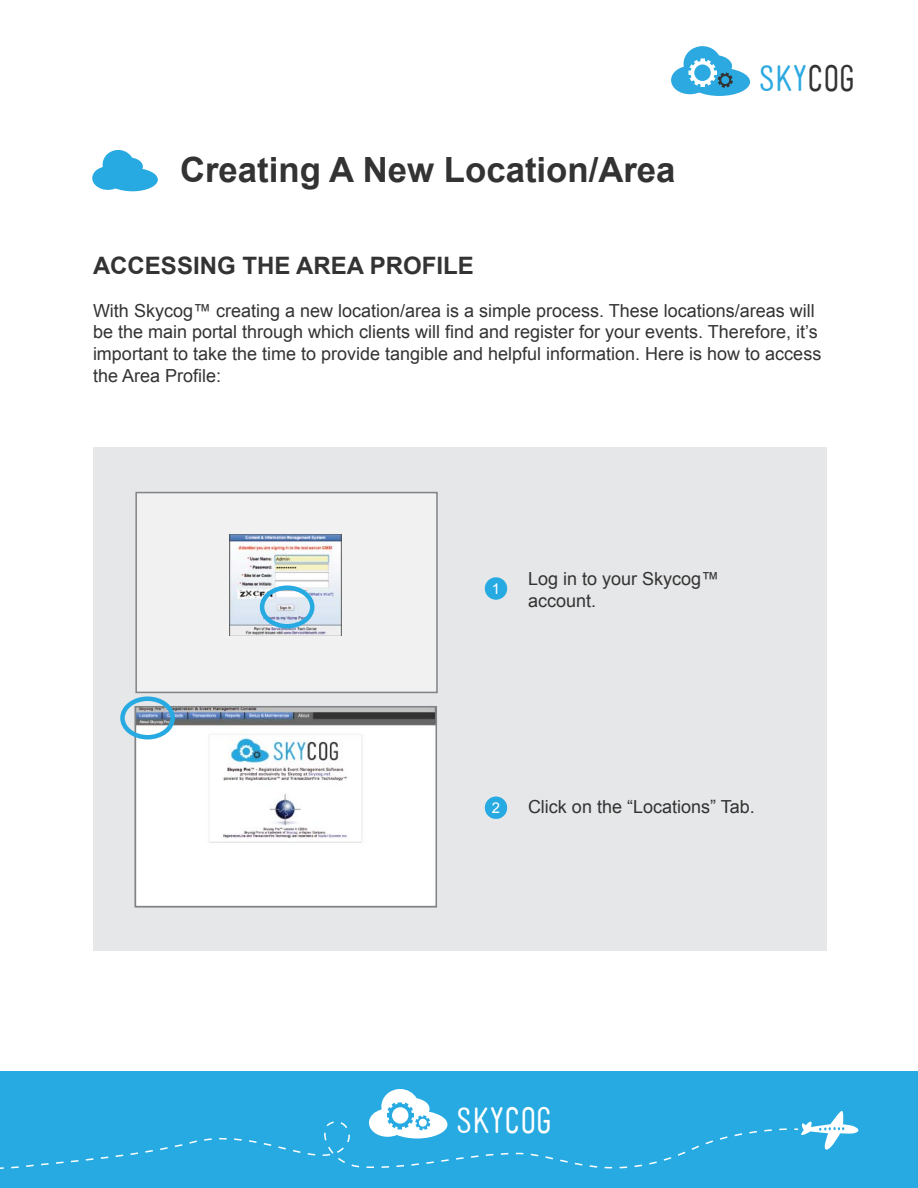
<style>
.page{position:relative;width:918px;height:1188px;background:#fff}
.page>*{position:absolute;margin:0;border:0;box-sizing:border-box;transform-origin:0 0}
.t1{font:35.1px "Mensch";letter-spacing:-.015em;color:#2ba9e0}
.t2{font:700 34.8px "Arial";color:#343333}
.t3{font:34.8px "Mensch";letter-spacing:-.015em;color:#fff}
.t4{font:700 24px "Arial";color:#343333}
.t5{font:18px/21.6px "Arial";color:#343333}
.t6{font:14.85px "Arial";color:#fff}
.s1{color:#343333}
</style>
<div class="page">
<div style="left:93px;top:447px;width:733px;height:504px;background:#e6e7e8"></div>
<div style="left:485px;top:577px;width:22px;height:23px;background:#27aae1;border-radius:50%"></div>
<div style="left:485px;top:797px;width:22px;height:22px;background:#27aae1;border-radius:50%"></div>
<div style="left:135px;top:492px;width:303px;height:201px;background:#f1f1f2;border:2px solid #808285"></div>
<img style="left:229px;top:534px;width:112px;height:102px">
<div style="left:260px;top:585px;width:55px;height:43px;border:4px solid #27aae1;border-radius:50%"></div>
<div style="left:113px;top:157px;width:30px;height:19px;background:#27aae1;border-radius:50%"></div>
<div style="left:92px;top:166px;width:32px;height:24px;background:#27aae1;border-radius:50%"></div>
<div style="left:103px;top:150px;width:31px;height:29px;background:#27aae1;border-radius:50%"></div>
<div style="left:107px;top:168px;width:51px;height:23px;background:#27aae1;border-radius:50%"></div>
<svg style="left:696px;top:55px;width:36px;height:22px"></svg>
<div style="left:671px;top:66px;width:38px;height:28px;background:#2ba9e0;border-radius:50%"></div>
<div style="left:684px;top:46px;width:37px;height:36px;background:#2ba9e0;border-radius:50%"></div>
<div style="left:689px;top:68px;width:61px;height:28px;background:#2ba9e0;border-radius:50%"></div>
<svg style="left:689px;top:59px;width:44px;height:29px"></svg>
<div style="left:0;top:1071px;width:918px;height:117px;background:#27aae1"></div>
<svg style="left:11px;top:1121px;width:776px;height:48px"></svg>
<svg style="left:369px;top:1089px;width:78px;height:50px"></svg>
<svg style="left:794px;top:1111px;width:65px;height:39px"></svg>
<img style="left:138px;top:709px;width:296px;height:195px">
<div style="left:135px;top:706px;width:302px;height:201px;border:2px solid #808285"></div>
<div style="left:120px;top:696px;width:55px;height:43px;border:4px solid #27aae1;border-radius:50%"></div>
<h2 class="t2" style="left:180px;top:147px;width:497px">Creating A New Location/Area</h2>
<h1 class="t1" style="left:758px;top:62px;width:99px">SKY<span class="s1">COG</span></h1>
<h3 class="t4" style="left:93px;top:249px;width:382px">ACCESSING THE AREA PROFILE</h3>
<p class="t5" style="left:93px;top:300px;width:730px">With Skycog™ creating a new location/area is a simple process. These locations/areas will be the main portal through which clients will find and register for your events. Therefore, it’s important to take the time to provide tangible and helpful information. Here is how to access the Area Profile:</p>
<p class="t6" style="left:492px;top:579px;width:10px">1</p>
<p class="t5" style="left:528px;top:569px;width:193px">Log in to your Skycog™ account.</p>
<p class="t6" style="left:492px;top:798px;width:10px">2</p>
<p class="t5" style="left:528px;top:797px;width:228px">Click on the “Locations” Tab.</p>
<h2 class="t3" style="left:456px;top:1105px;width:98px">SKYCOG</h2>
</div>
